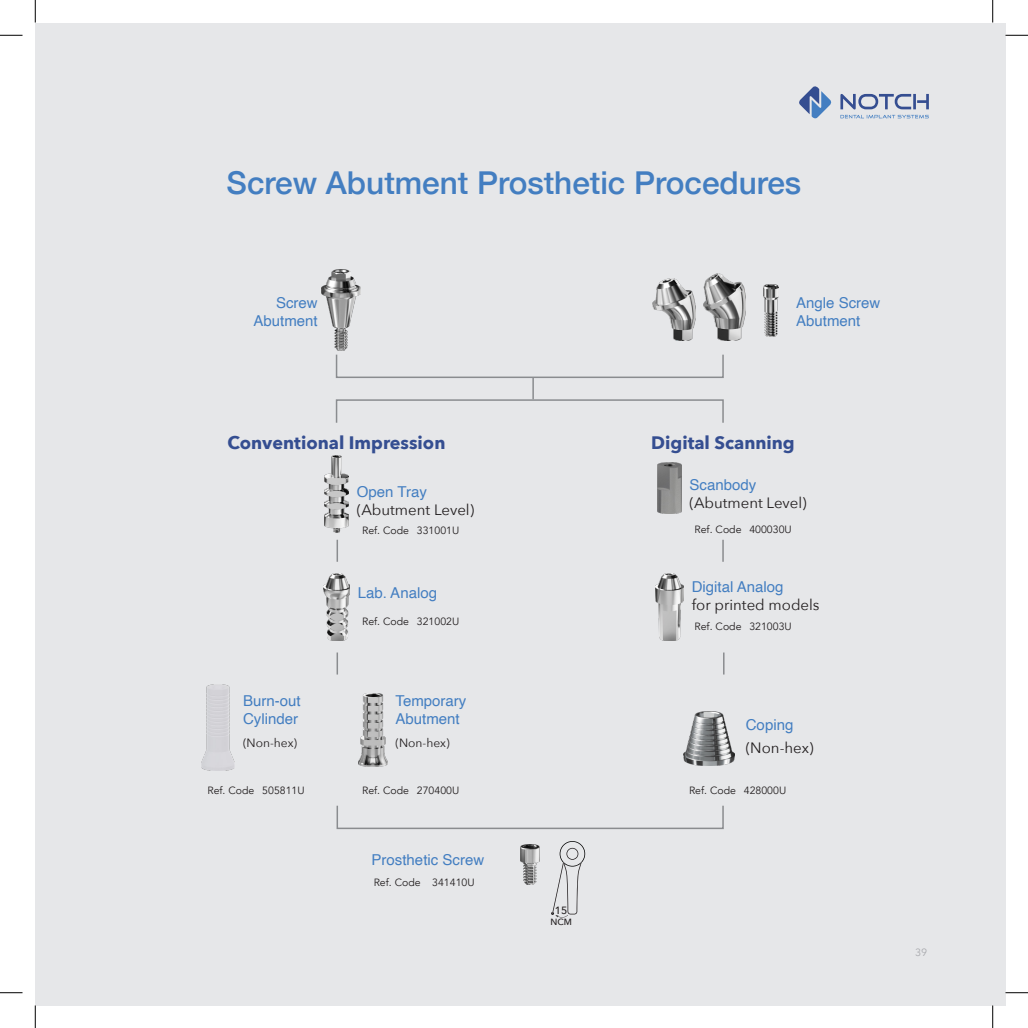
<style>
.page{position:relative;width:1028px;height:1028px;background:#fff}
.page>*{position:absolute;margin:0;border:0;box-sizing:border-box;transform-origin:0 0}
.t1{font:500 31.5px "Helvetica Neue";color:#437ec1}
.t2{font:700 18px "Avenir Next";color:#354e91}
.t3{font:15px "Helvetica";color:#437ec1}
.t4{font:15px "Avenir Next";color:#231f20}
.t5{font:12px "Avenir Next";color:#231f20}
.t6{font:10.5px "Avenir";color:#231f20}
.t7{font:500 10.5px "Avenir Next";color:#231f20}
.t8{font:10.5px "Avenir Next";color:#a8a9ad}
.t9{font:500 9px "Avenir Next";color:#231f20}
</style>
<div class="page">
<div style="left:35px;top:23px;width:970px;height:982px;background:#e6e7e9"></div>
<svg style="left:799px;top:86px;width:33px;height:33px"></svg>
<svg style="left:840px;top:94px;width:88px;height:15px"></svg>
<svg style="left:840px;top:115px;width:88px;height:3px"></svg>
<img style="left:321px;top:269px;width:39px;height:81px">
<img style="left:652px;top:279px;width:43px;height:61px">
<img style="left:763px;top:284px;width:15px;height:53px">
<div style="left:336px;top:354px;width:387px;height:24px;border:2px solid #8a8c8f"></div>
<div style="left:336px;top:804px;width:387px;height:24px;border:2px solid #8a8c8f"></div>
<div style="left:336px;top:399px;width:387px;height:24px;border:2px solid #8a8c8f"></div>
<svg style="left:532px;top:377px;width:1px;height:22px"></svg>
<hr style="left:336px;top:539px;width:2px;height:22px;background:#8a8c8f">
<hr style="left:336px;top:652px;width:2px;height:22px;background:#8a8c8f">
<svg style="left:722px;top:539px;width:1px;height:22px"></svg>
<hr style="left:722px;top:652px;width:2px;height:22px;background:#8a8c8f">
<img style="left:324px;top:455px;width:24px;height:77px">
<img style="left:657px;top:462px;width:23px;height:52px">
<img style="left:324px;top:573px;width:25px;height:67px">
<img style="left:655px;top:573px;width:28px;height:67px">
<img style="left:359px;top:693px;width:28px;height:73px">
<img style="left:683px;top:711px;width:50px;height:54px">
<img style="left:201px;top:684px;width:33px;height:86px">
<img style="left:520px;top:844px;width:19px;height:40px">
<img style="left:703px;top:273px;width:42px;height:67px">
<svg style="left:551px;top:841px;width:34px;height:76px"></svg>
<svg style="left:0;top:35px;width:22px;height:1px"></svg>
<svg style="left:1005px;top:35px;width:22px;height:1px"></svg>
<svg style="left:0;top:992px;width:22px;height:1px"></svg>
<svg style="left:1005px;top:992px;width:22px;height:1px"></svg>
<svg style="left:35px;top:0;width:1px;height:22px"></svg>
<svg style="left:35px;top:1005px;width:1px;height:22px"></svg>
<svg style="left:992px;top:0;width:1px;height:22px"></svg>
<svg style="left:992px;top:1005px;width:1px;height:22px"></svg>
<p class="t1" style="left:226px;top:157px;width:576px">Screw Abutment Prosthetic Procedures</p>
<p class="t3" style="left:276px;top:290px;width:43px">Screw</p>
<p class="t3" style="left:253px;top:308px;width:66px">Abutment</p>
<p class="t3" style="left:796px;top:290px;width:86px">Angle Screw</p>
<p class="t3" style="left:796px;top:308px;width:66px">Abutment</p>
<p class="t2" style="left:227px;top:427px;width:219px">Conventional Impression</p>
<p class="t2" style="left:651px;top:427px;width:145px">Digital Scanning</p>
<p class="t3" style="left:357px;top:480px;width:72px">Open Tray</p>
<p class="t4" style="left:357px;top:497px;width:119px">(Abutment Level)</p>
<p class="t3" style="left:689px;top:473px;width:68px">Scanbody</p>
<p class="t4" style="left:689px;top:490px;width:119px">(Abutment Level)</p>
<p class="t3" style="left:243px;top:688px;width:59px">Burn-out</p>
<p class="t3" style="left:243px;top:706px;width:57px">Cylinder</p>
<p class="t6" style="left:362px;top:524px;width:48px">Ref. Code</p>
<p class="t6" style="left:417px;top:524px;width:44px">331001U</p>
<p class="t3" style="left:357px;top:581px;width:81px">Lab. Analog</p>
<p class="t6" style="left:362px;top:615px;width:48px">Ref. Code</p>
<p class="t6" style="left:417px;top:615px;width:44px">321002U</p>
<p class="t3" style="left:395px;top:688px;width:72px">Temporary</p>
<p class="t3" style="left:395px;top:706px;width:66px">Abutment</p>
<p class="t6" style="left:694px;top:523px;width:48px">Ref. Code</p>
<p class="t6" style="left:749px;top:523px;width:44px">400030U</p>
<p class="t3" style="left:691px;top:574px;width:93px">Digital Analog</p>
<p class="t4" style="left:691px;top:591px;width:129px">for printed models</p>
<p class="t6" style="left:694px;top:619px;width:48px">Ref. Code</p>
<p class="t6" style="left:749px;top:619px;width:44px">321003U</p>
<p class="t3" style="left:745px;top:712px;width:49px">Coping</p>
<p class="t5" style="left:243px;top:732px;width:56px">(Non-hex)</p>
<p class="t5" style="left:395px;top:732px;width:56px">(Non-hex)</p>
<p class="t4" style="left:745px;top:734px;width:69px">(Non-hex)</p>
<p class="t6" style="left:207px;top:784px;width:48px">Ref. Code</p>
<p class="t6" style="left:262px;top:784px;width:44px">505811U</p>
<p class="t6" style="left:362px;top:784px;width:48px">Ref. Code</p>
<p class="t6" style="left:417px;top:784px;width:44px">270400U</p>
<p class="t6" style="left:689px;top:784px;width:48px">Ref. Code</p>
<p class="t6" style="left:743px;top:784px;width:44px">428000U</p>
<p class="t3" style="left:371px;top:847px;width:114px">Prosthetic Screw</p>
<p class="t6" style="left:373px;top:875px;width:48px">Ref. Code</p>
<p class="t6" style="left:432px;top:875px;width:44px">341410U</p>
<p class="t7" style="left:555px;top:901px;width:14px">15</p>
<p class="t9" style="left:550px;top:913px;width:23px">NCM</p>
<p class="t8" style="left:914px;top:943px;width:14px">39</p>
</div>
